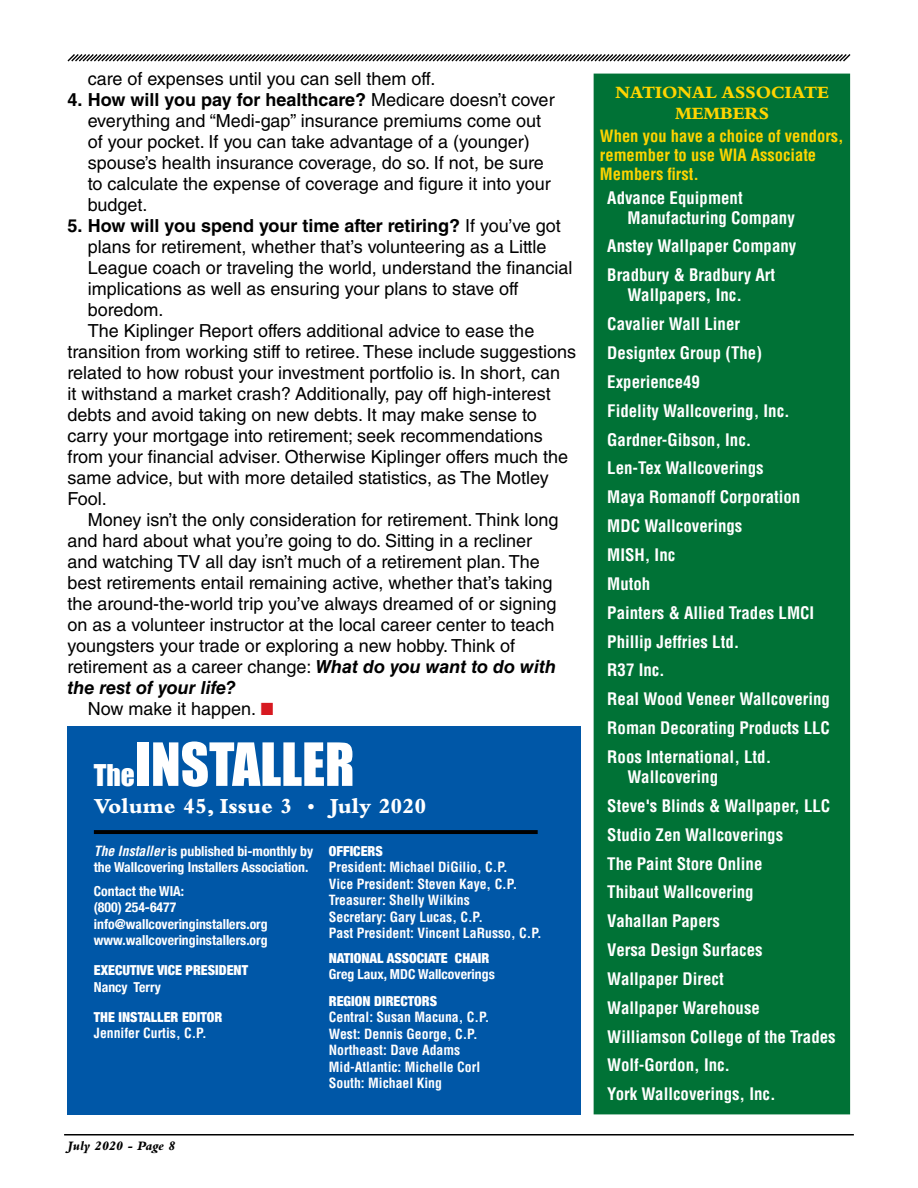
<style>
.page{position:relative;width:918px;height:1188px;background:#fff}
.page>*{position:absolute;margin:0;border:0;box-sizing:border-box;transform-origin:0 0}
.t1{font:55.05px "Impact";color:#fff}
.t2{font:800 22.35px "Bembo Std";color:#fff}
.t3{font:18px/21px "Helvetica LT Std";color:#000}
.t4{font:700 18px "Helvetica LT Std";color:#000}
.t5{font:800 18px/21.6px "Bembo Std";color:#ffd400;text-align:center}
.t6{font:italic 700 18px "Helvetica LT Std";color:#000}
.t7{font:700 condensed 16.8px/28.8px "Helvetica LT Std";color:#fff}
.t8{font:700 condensed 16.5px/19px "Helvetica LT Std";color:#ffd400}
.t9{font:700 condensed 13.8px/16.5px "Helvetica LT Std";color:#fff}
.t10{font:700 condensed 13.8px/16.5px "Helvetica Neue";color:#fff}
.t11{font:900 condensed 13.8px "Helvetica Neue";color:#fff}
.t12{font:italic 800 13.5px "Bembo Std";letter-spacing:-.015em;color:#000}
.s1{font-weight:700}
.s2{font-weight:400}
.s3{font-weight:700;font-style:italic}
.s4{color:#d71920}
.s5{font-size:27.45px}
.s6{font-family:"Helvetica LT Std";font-style:italic}
</style>
<div class="page">
<svg style="left:67px;top:54px;width:784px;height:8px"></svg>
<hr style="left:64px;top:1134px;width:790px;height:2px;background:#000">
<div style="left:594px;top:74px;width:256px;height:1040px;background:#007236"></div>
<div style="left:68px;top:726px;width:513px;height:388px;background:#0057a7"></div>
<svg style="left:94px;top:830px;width:444px;height:4px;background:#000203"></svg>
<p class="t3" style="left:88px;top:68px;width:349px">care of expenses until you can sell them off.</p>
<p class="t3" style="left:88px;top:89px;width:468px;text-indent:-20px"><span class="s1">4. How will you pay for healthcare?</span> Medicare doesn’t cover everything and “Medi-gap” insurance premiums come out of your pocket. If you can take advantage of a (younger) spouse’s health insurance coverage, do so. If not, be sure to calculate the expense of coverage and figure it into your budget.</p>
<p class="t4" style="left:68px;top:215px;width:495px">5. How will you spend your time after retiring? <span class="s2">If you’ve got</span></p>
<p class="t3" style="left:88px;top:236px;width:460px">plans for retirement, whether that’s volunteering as a Little</p>
<p class="t3" style="left:88px;top:257px;width:486px">League coach or traveling the world, understand the financial</p>
<p class="t3" style="left:88px;top:278px;width:432px">implications as well as ensuring your plans to stave off</p>
<p class="t3" style="left:88px;top:299px;width:77px">boredom.</p>
<p class="t3" style="left:88px;top:321px;width:448px">The Kiplinger Report offers additional advice to ease the</p>
<p class="t3" style="left:68px;top:342px;width:510px">transition from working stiff to retiree. These include suggestions</p>
<p class="t3" style="left:68px;top:363px;width:494px">related to how robust your investment portfolio is. In short, can</p>
<p class="t3" style="left:68px;top:384px;width:485px">it withstand a market crash? Additionally, pay off high-interest</p>
<p class="t3" style="left:68px;top:405px;width:471px">debts and avoid taking on new debts. It may make sense to</p>
<p class="t3" style="left:68px;top:426px;width:477px">carry your mortgage into retirement; seek recommendations</p>
<p class="t3" style="left:68px;top:447px;width:502px">from your financial adviser. Otherwise Kiplinger offers much the</p>
<p class="t3" style="left:68px;top:468px;width:483px">same advice, but with more detailed statistics, as The Motley</p>
<p class="t3" style="left:68px;top:489px;width:41px">Fool.</p>
<p class="t3" style="left:88px;top:510px;width:472px">Money isn’t the only consideration for retirement. Think long</p>
<p class="t3" style="left:68px;top:531px;width:466px">and hard about what you’re going to do. Sitting in a recliner</p>
<p class="t3" style="left:68px;top:552px;width:474px">and watching TV all day isn’t much of a retirement plan. The</p>
<p class="t3" style="left:68px;top:573px;width:487px">best retirements entail remaining active, whether that’s taking</p>
<p class="t3" style="left:68px;top:594px;width:491px">the around-the-world trip you’ve always dreamed of or signing</p>
<p class="t3" style="left:68px;top:615px;width:488px">on as a volunteer instructor at the local career center to teach</p>
<p class="t3" style="left:68px;top:636px;width:449px">youngsters your trade or exploring a new hobby. Think of</p>
<p class="t3" style="left:68px;top:657px;width:490px">retirement as a career change: <span class="s3">What do you want to do with</span></p>
<p class="t6" style="left:68px;top:677px;width:170px">the rest of your life?</p>
<p class="t3" style="left:88px;top:699px;width:187px">Now make it happen. <span class="s4">■</span></p>
<h1 class="t1" style="left:94px;top:722px;width:262px"><span class="s5">The</span>INSTALLER</h1>
<p class="t2" style="left:94px;top:793px;width:334px">Volume 45, Issue 3 • July 2020</p>
<p class="t10" style="left:94px;top:842px;width:221px"><span class="s6">The Installer</span> is published bi-monthly by the Wallcovering Installers Association.</p>
<p class="t10" style="left:94px;top:881px;width:175px">Contact the WIA:<br>(800) 254-6477 info@wallcoveringinstallers.org www.wallcoveringinstallers.org</p>
<p class="t11" style="left:94px;top:959px;width:156px">EXECUTIVE VICE PRESIDENT</p>
<p class="t10" style="left:94px;top:977px;width:69px">Nancy Terry</p>
<p class="t11" style="left:94px;top:1005px;width:130px">THE INSTALLER EDITOR</p>
<p class="t9" style="left:94px;top:1025px;width:114px">Jennifer Curtis, C.P.</p>
<p class="t11" style="left:329px;top:840px;width:56px">OFFICERS</p>
<p class="t9" style="left:329px;top:859px;width:214px">President: Michael DiGilio, C.P.<br>Vice President: Steven Kaye, C.P.<br>Treasurer: Shelly Wilkins<br>Secretary: Gary Lucas, C.P.<br>Past President: Vincent LaRusso, C.P.</p>
<p class="t11" style="left:329px;top:947px;width:162px">NATIONAL ASSOCIATE CHAIR</p>
<p class="t10" style="left:329px;top:965px;width:167px">Greg Laux, MDC Wallcoverings</p>
<p class="t11" style="left:329px;top:989px;width:110px">REGION DIRECTORS</p>
<p class="t9" style="left:329px;top:1009px;width:162px">Central: Susan Macuna, C.P.<br>West: Dennis George, C.P.<br>Northeast: Dave Adams<br>Mid-Atlantic: Michelle Corl<br>South: Michael King</p>
<p class="t12" style="left:68px;top:1138px;width:109px">July 2020 - Page 8</p>
<p class="t5" style="left:615px;top:81px;width:215px">NATIONAL ASSOCIATE<br>MEMBERS</p>
<p class="t8" style="left:600px;top:126px;width:245px">When you have a choice of vendors, remember to use WIA Associate<br>Members first.</p>
<p class="t7" style="left:628px;top:187px;width:169px;line-height:20px;text-indent:-20px">Advance Equipment<br>Manufacturing Company</p>
<p class="t7" style="left:607px;top:232px;width:191px">Anstey Wallpaper Company<br>Bradbury &amp; Bradbury Art</p>
<p class="t7" style="left:607px;top:281px;width:224px;text-indent:20px">Wallpapers, Inc.<br>Cavalier Wall Liner<br>Designtex Group (The)<br>Experience49<br>Fidelity Wallcovering, Inc.<br>Gardner-Gibson, Inc.<br>Len-Tex Wallcoverings<br>Maya Romanoff Corporation<br>MDC Wallcoverings<br>MISH, Inc<br>Mutoh<br>Painters &amp; Allied Trades LMCI<br>Phillip Jeffries Ltd.<br>R37 Inc.<br>Real Wood Veneer Wallcovering<br>Roman Decorating Products LLC<br>Roos International, Ltd.</p>
<p class="t7" style="left:607px;top:762px;width:230px;text-indent:20px">Wallcovering<br>Steve's Blinds &amp; Wallpaper, LLC<br>Studio Zen Wallcoverings<br>The Paint Store Online<br>Thibaut Wallcovering<br>Vahallan Papers<br>Versa Design Surfaces<br>Wallpaper Direct<br>Wallpaper Warehouse<br>Williamson College of the Trades<br>Wolf-Gordon, Inc.<br>York Wallcoverings, Inc.</p>
</div>
